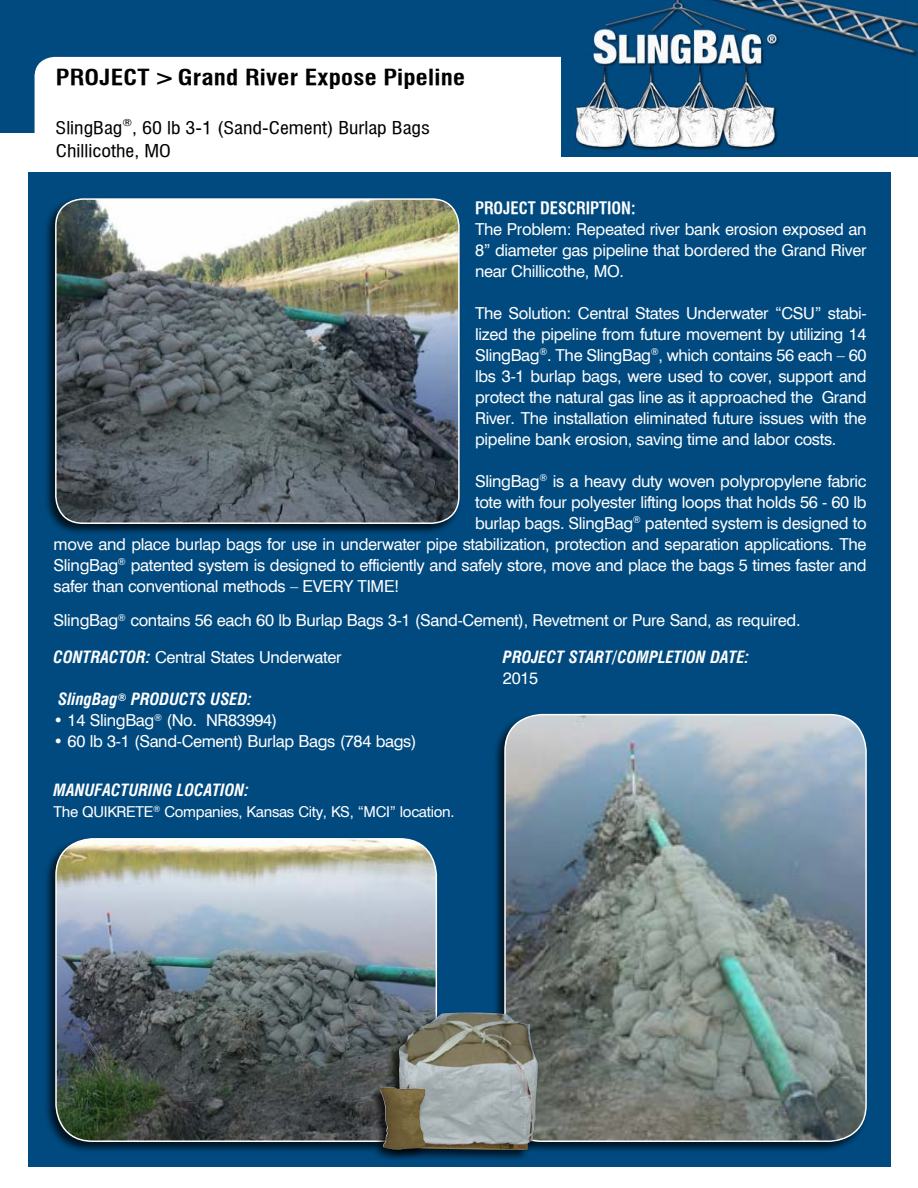
<style>
.page{position:relative;width:918px;height:1188px;background:#fff}
.page>*{position:absolute;margin:0;border:0;box-sizing:border-box;transform-origin:0 0}
.t1{font:21.3px "Swiss 721 Bold Condensed BT";letter-spacing:.01em;color:#000;scale:1.18 1}
.t2{font:16.95px/23.4px "Swiss 721 Condensed BT";color:#000;scale:1.18 1}
.t3{font:16.5px/21px "Swiss 721 BT";letter-spacing:-.02em;color:#fff;text-align:justify}
.t4{font:italic 700 condensed 16.5px "Swiss 721 BT";color:#fff}
.t5{font:16.5px "Swiss 721 Bold Condensed BT";color:#fff}
.t6{font:15px "Swiss 721 BT";letter-spacing:-.02em;color:#fff}
.s1{font-weight:700;font-style:italic;font-stretch:condensed}
</style>
<div class="page">
<div style="left:0;top:0;width:918px;height:132px;background:#004a80"></div>
<div style="left:35px;top:57px;width:844px;height:100px;background:#fff;border-radius:20px"></div>
<div style="left:28px;top:172px;width:863px;height:994px;background:#004a80"></div>
<div style="left:43px;top:196px;width:419px;height:340px;background:#000;opacity:.75"></div>
<img style="left:56px;top:199px;width:403px;height:324px">
<div style="left:55px;top:198px;width:405px;height:326px;border:2px solid #fff;border-radius:27px"></div>
<div style="left:492px;top:712px;width:377px;height:442px;background:#000;opacity:.75"></div>
<img style="left:505px;top:715px;width:361px;height:426px">
<div style="left:504px;top:714px;width:363px;height:428px;border:2px solid #fff;border-radius:37px"></div>
<div style="left:43px;top:836px;width:396px;height:318px;background:#000;opacity:.75"></div>
<img style="left:56px;top:839px;width:380px;height:302px">
<div style="left:55px;top:838px;width:382px;height:304px;border:2px solid #fff;border-radius:37px"></div>
<div style="left:385px;top:1010px;width:155px;height:152px;background:#000;opacity:.75"></div>
<img style="left:396px;top:1012px;width:142px;height:139px">
<div style="left:368px;top:1085px;width:60px;height:77px;background:#000;opacity:.75"></div>
<img style="left:380px;top:1087px;width:45px;height:63px">
<img style="left:562px;top:0;width:356px;height:157px">
<p class="t1" style="left:56px;top:65px;width:348px">PROJECT &gt; Grand River Expose Pipeline</p>
<p class="t2" style="left:56px;top:116px;width:319px">SlingBag<sup>®</sup>, 60 lb 3-1 (Sand-Cement) Burlap Bags<br>Chillicothe, MO</p>
<p class="t5" style="left:475px;top:198px;width:162px">PROJECT DESCRIPTION:</p>
<p class="t3" style="left:475px;top:218px;width:393px">The Problem: Repeated river bank erosion exposed an 8” diameter gas pipeline that bordered the Grand River near Chillicothe, MO.</p>
<p class="t3" style="left:475px;top:302px;width:393px">The Solution: Central States Underwater “CSU” stabi&shy;lized the pipeline from future movement by utilizing 14<br>SlingBag<sup>®</sup>. The SlingBag<sup>®</sup>, which contains 56 each – 60 lbs 3-1 burlap bags, were used to cover, support and protect the natural gas line as it approached the Grand River. The installation eliminated future issues with the pipeline bank erosion, saving time and labor costs.</p>
<p class="t3" style="left:475px;top:470px;width:393px">SlingBag<sup>®</sup> is a heavy duty woven polypropylene fabric</p>
<p class="t3" style="left:475px;top:491px;width:393px">tote with four polyester lifting loops that holds 56 - 60 lb</p>
<p class="t3" style="left:475px;top:512px;width:393px">burlap bags. SlingBag<sup>®</sup> patented system is designed to</p>
<p class="t3" style="left:54px;top:533px;width:814px">move and place burlap bags for use in underwater pipe stabilization, protection and separation applications. The</p>
<p class="t3" style="left:54px;top:554px;width:815px">SlingBag<sup>®</sup> patented system is designed to efficiently and safely store, move and place the bags 5 times faster and</p>
<p class="t3" style="left:54px;top:575px;width:347px">safer than conventional methods – EVERY TIME!</p>
<p class="t3" style="left:54px;top:610px;width:749px">SlingBag<sup>®</sup> contains 56 each 60 lb Burlap Bags 3-1 (Sand-Cement), Revetment or Pure Sand, as required.</p>
<p class="t4" style="left:503px;top:647px;width:248px">PROJECT START/COMPLETION DATE:</p>
<p class="t3" style="left:503px;top:668px;width:37px">2015</p>
<p class="t3" style="left:54px;top:647px;width:290px"><span class="s1">CONTRACTOR:</span> Central States Underwater</p>
<p class="t4" style="left:58px;top:689px;width:195px">SlingBag<sup>®</sup> PRODUCTS USED:</p>
<p class="t3" style="left:54px;top:710px;width:225px">• 14 SlingBag<sup>®</sup> (No. NR83994)</p>
<p class="t3" style="left:54px;top:731px;width:365px">• 60 lb 3-1 (Sand-Cement) Burlap Bags (784 bags)</p>
<p class="t4" style="left:54px;top:780px;width:197px">MANUFACTURING LOCATION:</p>
<p class="t6" style="left:54px;top:803px;width:402px">The QUIKRETE<sup>®</sup> Companies, Kansas City, KS, “MCI” location.</p>
</div>
